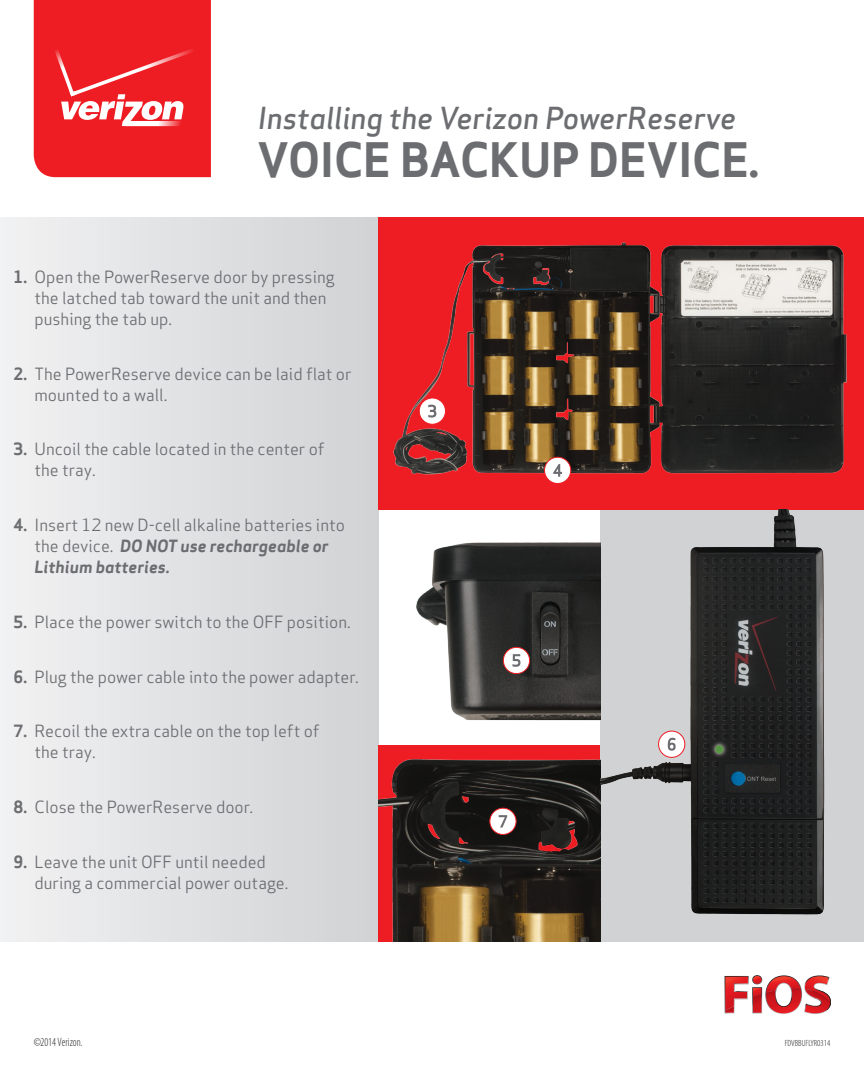
<style>
.page{position:relative;width:864px;height:1080px;background:#fff}
.page>*{position:absolute;margin:0;border:0;box-sizing:border-box;transform-origin:0 0}
.t1{font:700 46.5px "Apex Sans";color:#6c6d70}
.t2{font:italic 500 29.7px "Apex Sans";color:#6c6d70}
.t3{font:16.5px/21px "Apex Sans";color:#6c6d70}
.t4{font:300 condensed 12px "Myriad Pro";letter-spacing:.01em;color:#231f20;scale:.9 1}
.t5{font:300 condensed 9px "Myriad Pro";color:#231f20}
.s1{font-weight:700}
.s2{font-weight:700;font-style:italic}
</style>
<div class="page">
<div style="left:600px;top:510px;width:264px;height:432px;background:#d1d2d4"></div>
<div style="left:0;top:218px;width:379px;height:724px;background:linear-gradient(to right,#f1f1f3,#d1d2d4)"></div>
<div style="left:379px;top:218px;width:485px;height:292px;background:#ee1d23"></div>
<img style="left:379px;top:746px;width:221px;height:196px">
<img style="left:600px;top:510px;width:225px;height:414px">
<svg style="left:34px;top:0;width:177px;height:177px;background:#ef2e33"></svg>
<svg style="left:725px;top:975px;width:106px;height:39px"></svg>
<img style="left:393px;top:242px;width:454px;height:237px">
<div style="left:419px;top:398px;width:26px;height:26px;background:#fff;border-radius:50%"></div>
<div style="left:419px;top:398px;width:27px;height:27px;border:1px solid #ee1d23;border-radius:50%"></div>
<svg style="left:428px;top:405px;width:8px;height:13px"></svg>
<div style="left:545px;top:457px;width:26px;height:27px;background:#fff;border-radius:50%"></div>
<div style="left:544px;top:457px;width:27px;height:27px;border:1px solid #ee1d23;border-radius:50%"></div>
<svg style="left:553px;top:464px;width:9px;height:13px"></svg>
<div style="left:659px;top:731px;width:26px;height:26px;background:#fff;border-radius:50%"></div>
<div style="left:658px;top:731px;width:27px;height:27px;border:1px solid #ee1d23;border-radius:50%"></div>
<svg style="left:668px;top:738px;width:8px;height:13px"></svg>
<div style="left:490px;top:808px;width:26px;height:26px;background:#fff;border-radius:50%"></div>
<div style="left:489px;top:808px;width:27px;height:27px;border:1px solid #ee1d23;border-radius:50%"></div>
<svg style="left:499px;top:815px;width:8px;height:13px"></svg>
<img style="left:416px;top:542px;width:184px;height:179px">
<div style="left:503px;top:647px;width:27px;height:27px;background:#fff;border-radius:50%"></div>
<div style="left:503px;top:647px;width:27px;height:27px;border:1px solid #ee1d23;border-radius:50%"></div>
<svg style="left:512px;top:654px;width:8px;height:13px"></svg>
<h2 class="t2" style="left:257px;top:92px;width:480px">Installing the Verizon PowerReserve</h2>
<h1 class="t1" style="left:257px;top:130px;width:503px">VOICE BACKUP DEVICE.</h1>
<p class="t3" style="left:35px;top:265px;width:302px;text-indent:-21px"><span class="s1">1.</span> Open the PowerReserve door by pressing the latched tab toward the unit and then pushing the tab up.</p>
<p class="t3" style="left:35px;top:361px;width:319px;text-indent:-21px"><span class="s1">2.</span> The PowerReserve device can be laid flat or mounted to a wall.</p>
<p class="t3" style="left:35px;top:437px;width:292px;text-indent:-21px"><span class="s1">3.</span> Uncoil the cable located in the center of the tray.</p>
<p class="t3" style="left:35px;top:513px;width:312px;text-indent:-21px"><span class="s1">4.</span> Insert 12 new D-cell alkaline batteries into the device. <span class="s2">DO NOT use rechargeable or<br>Lithium batteries.</span></p>
<p class="t3" style="left:14px;top:610px;width:339px"><span class="s1">5.</span> Place the power switch to the OFF position.</p>
<p class="t3" style="left:14px;top:664px;width:347px"><span class="s1">6.</span> Plug the power cable into the power adapter.</p>
<p class="t3" style="left:35px;top:719px;width:287px;text-indent:-21px"><span class="s1">7.</span> Recoil the extra cable on the top left of the tray.</p>
<p class="t3" style="left:14px;top:795px;width:241px"><span class="s1">8.</span> Close the PowerReserve door.</p>
<p class="t3" style="left:35px;top:850px;width:255px;text-indent:-21px"><span class="s1">9.</span> Leave the unit OFF until needed during a commercial power outage.</p>
<p class="t4" style="left:34px;top:1036px;width:56px">©2014 Verizon.</p>
<p class="t5" style="left:785px;top:1038px;width:47px">FDVBBUFLYR0314</p>
</div>
